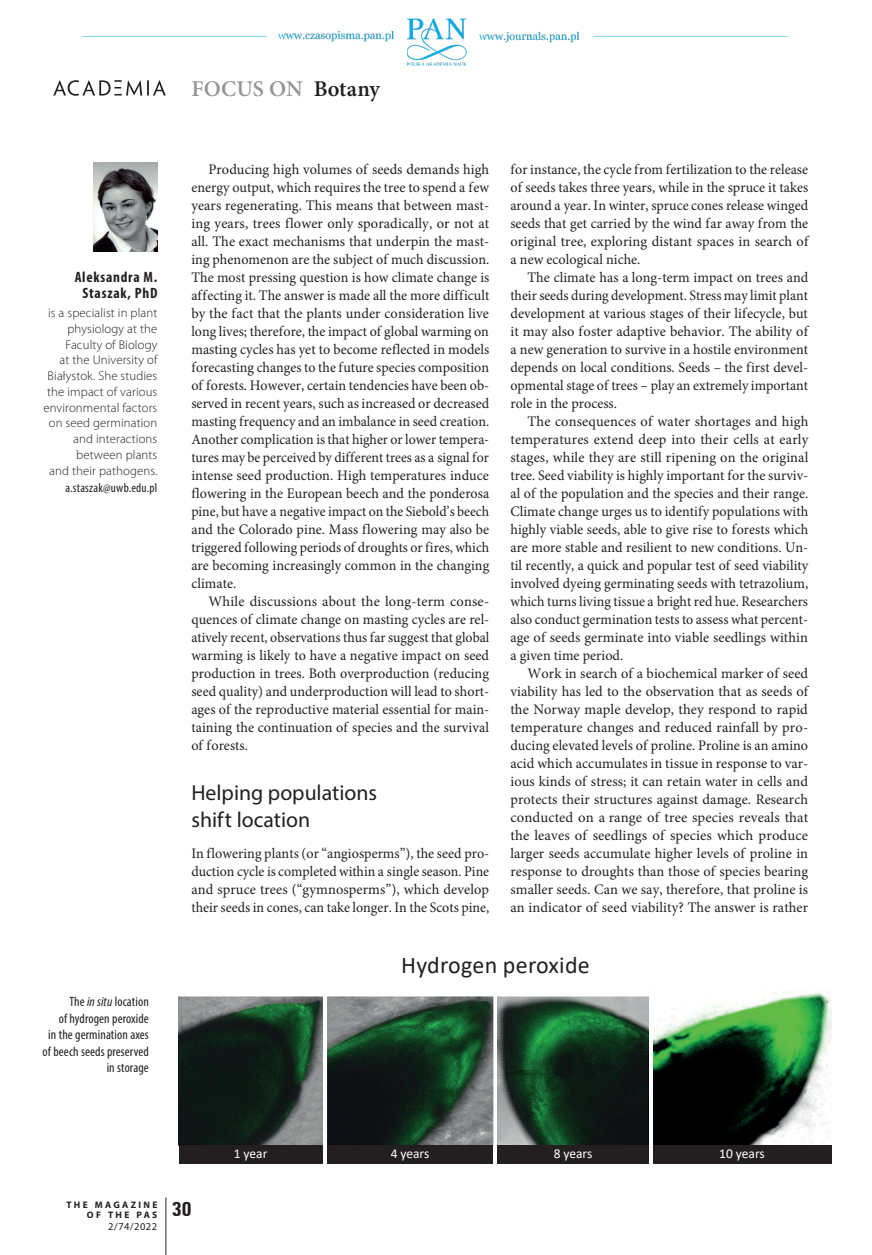
<style>
.page{position:relative;width:872px;height:1255px;background:#fff}
.page>*{position:absolute;margin:0;border:0;box-sizing:border-box;transform-origin:0 0}
.t1{font:24px "Calibri";letter-spacing:.01em;color:#231f20}
.t2{font:600 22.5px "Minion Pro";color:#939598}
.t3{font:21.75px/27px "Myriad Pro";color:#231f20}
.t4{font:700 condensed 21px "Unitus TEE";color:#231f20}
.t5{font:700 condensed 15px/16.5px "Myriad Pro";letter-spacing:.05em;color:#231f20;text-align:center}
.t6{font:14.55px/18px "Minion Pro";letter-spacing:.005em;color:#231f20;text-align:justify}
.t7{font:condensed 13.5px/16.5px "Myriad Pro";letter-spacing:.01em;color:#231f20;text-align:right}
.t8{font:13.5px "Calibri";color:#fff}
.t9{font:300 12.75px/15.8px "Myriad Pro";letter-spacing:.01em;color:#231f20;text-align:right}
.t10{font:condensed 12.75px "Myriad Pro";letter-spacing:.02em;color:#231f20}
.t11{font:10.5px "Myriad Pro";color:#231f20}
.t12{font:700 9.45px/10.5px "Myriad Pro";letter-spacing:.245em;color:#231f20;text-align:right}
.s1{font-style:italic}
.s2{color:#231f20}
</style>
<div class="page">
<img style="left:82px;top:18px;width:706px;height:48px">
<hr style="left:166px;top:1197px;width:1px;height:57px;background:#231f20">
<img style="left:94px;top:163px;width:63px;height:89px">
<img style="left:653px;top:990px;width:178px;height:155px">
<img style="left:497px;top:996px;width:151px;height:149px">
<img style="left:327px;top:996px;width:166px;height:149px">
<img style="left:179px;top:996px;width:143px;height:149px">
<div style="left:179px;top:1145px;width:143px;height:18px;background:#231f20"></div>
<div style="left:327px;top:1145px;width:166px;height:18px;background:#231f20"></div>
<div style="left:497px;top:1145px;width:151px;height:18px;background:#231f20"></div>
<div style="left:653px;top:1145px;width:178px;height:18px;background:#231f20"></div>
<svg style="left:53px;top:80px;width:113px;height:16px"></svg>
<p class="t5" style="left:75px;top:268px;width:84px">Aleksandra M.<br>Staszak, PhD</p>
<p class="t9" style="left:43px;top:305px;width:115px">is a specialist in plant physiology at the<br>Faculty of Biology<br>at the University of<br>Białystok. She studies the impact of various environmental factors on seed germination and interactions between plants<br>and their pathogens.</p>
<p class="t10" style="left:65px;top:480px;width:94px">a.staszak@uwb.edu.pl</p>
<p class="t7" style="left:43px;top:993px;width:108px">The <span class="s1">in situ</span> location<br>of hydrogen peroxide<br>in the germination axes of beech seeds preserved in storage</p>
<h2 class="t2" style="left:191px;top:73px;width:190px">FOCUS ON <span class="s2">Botany</span></h2>
<p class="t6" style="left:191px;top:160px;width:299px;text-indent:17px">Producing high volumes of seeds demands high energy output, which requires the tree to spend a few years regenerating. This means that between mast&shy;ing years, trees flower only sporadically, or not at all. The exact mechanisms that underpin the mast&shy;ing phenomenon are the subject of much discussion.<br>The most pressing question is how climate change is affecting it. The answer is made all the more difficult by the fact that the plants under consideration live long lives; therefore, the impact of global warming on masting cycles has yet to become reflected in models forecasting changes to the future species composition of forests. However, certain tendencies have been ob&shy;served in recent years, such as increased or decreased masting frequency and an imbalance in seed creation.<br>Another complication is that higher or lower tempera&shy;tures may be perceived by different trees as a signal for intense seed production. High temperatures induce flowering in the European beech and the ponderosa pine, but have a negative impact on the Siebold’s beech and the Colorado pine. Mass flowering may also be triggered following periods of droughts or fires, which are becoming increasingly common in the changing climate.</p>
<p class="t6" style="left:191px;top:592px;width:299px;text-indent:17px">While discussions about the long-term conse&shy;quences of climate change on masting cycles are rel&shy;atively recent, observations thus far suggest that global warming is likely to have a negative impact on seed production in trees. Both overproduction (reducing seed quality) and underproduction will lead to short&shy;ages of the reproductive material essential for main&shy;taining the continuation of species and the survival of forests.</p>
<h3 class="t3" style="left:191px;top:778px;width:187px">Helping populations shift location</h3>
<p class="t6" style="left:191px;top:844px;width:299px">In flowering plants (or “angiosperms”), the seed pro&shy;duction cycle is completed within a single season. Pine and spruce trees (“gymnosperms”), which develop their seeds in cones, can take longer. In the Scots pine,</p>
<p class="t6" style="left:510px;top:160px;width:299px">for instance, the cycle from fertilization to the release of seeds takes three years, while in the spruce it takes around a year. In winter, spruce cones release winged seeds that get carried by the wind far away from the original tree, exploring distant spaces in search of a new ecological niche.</p>
<p class="t6" style="left:510px;top:268px;width:299px;text-indent:17px">The climate has a long-term impact on trees and their seeds during development. Stress may limit plant development at various stages of their lifecycle, but it may also foster adaptive behavior. The ability of a new generation to survive in a hostile environment depends on local conditions. Seeds – the first devel&shy;opmental stage of trees – play an extremely important role in the process.</p>
<p class="t6" style="left:510px;top:412px;width:299px;text-indent:17px">The consequences of water shortages and high temperatures extend deep into their cells at early stages, while they are still ripening on the original tree. Seed viability is highly important for the surviv&shy;al of the population and the species and their range.<br>Climate change urges us to identify populations with highly viable seeds, able to give rise to forests which are more stable and resilient to new conditions. Un&shy;til recently, a quick and popular test of seed viability involved dyeing germinating seeds with tetrazolium, which turns living tissue a bright red hue. Researchers also conduct germination tests to assess what percent&shy;age of seeds germinate into viable seedlings within a given time period.</p>
<p class="t6" style="left:510px;top:664px;width:299px;text-indent:17px">Work in search of a biochemical marker of seed viability has led to the observation that as seeds of the Norway maple develop, they respond to rapid temperature changes and reduced rainfall by pro&shy;ducing elevated levels of proline. Proline is an amino acid which accumulates in tissue in response to var&shy;ious kinds of stress; it can retain water in cells and protects their structures against damage. Research conducted on a range of tree species reveals that the leaves of seedlings of species which produce larger seeds accumulate higher levels of proline in response to droughts than those of species bearing smaller seeds. Can we say, therefore, that proline is an indicator of seed viability? The answer is rather</p>
<h1 class="t1" style="left:401px;top:948px;width:190px">Hydrogen peroxide</h1>
<p class="t12" style="left:67px;top:1198px;width:92px">THE MAGAZINE<br>OF THE PAS</p>
<p class="t11" style="left:108px;top:1220px;width:51px">2/74/2022</p>
<h3 class="t4" style="left:172px;top:1196px;width:21px">30</h3>
<p class="t8" style="left:234px;top:1144px;width:35px">1 year</p>
<p class="t8" style="left:391px;top:1144px;width:40px">4 years</p>
<p class="t8" style="left:553px;top:1144px;width:40px">8 years</p>
<p class="t8" style="left:719px;top:1144px;width:47px">10 years</p>
</div>
